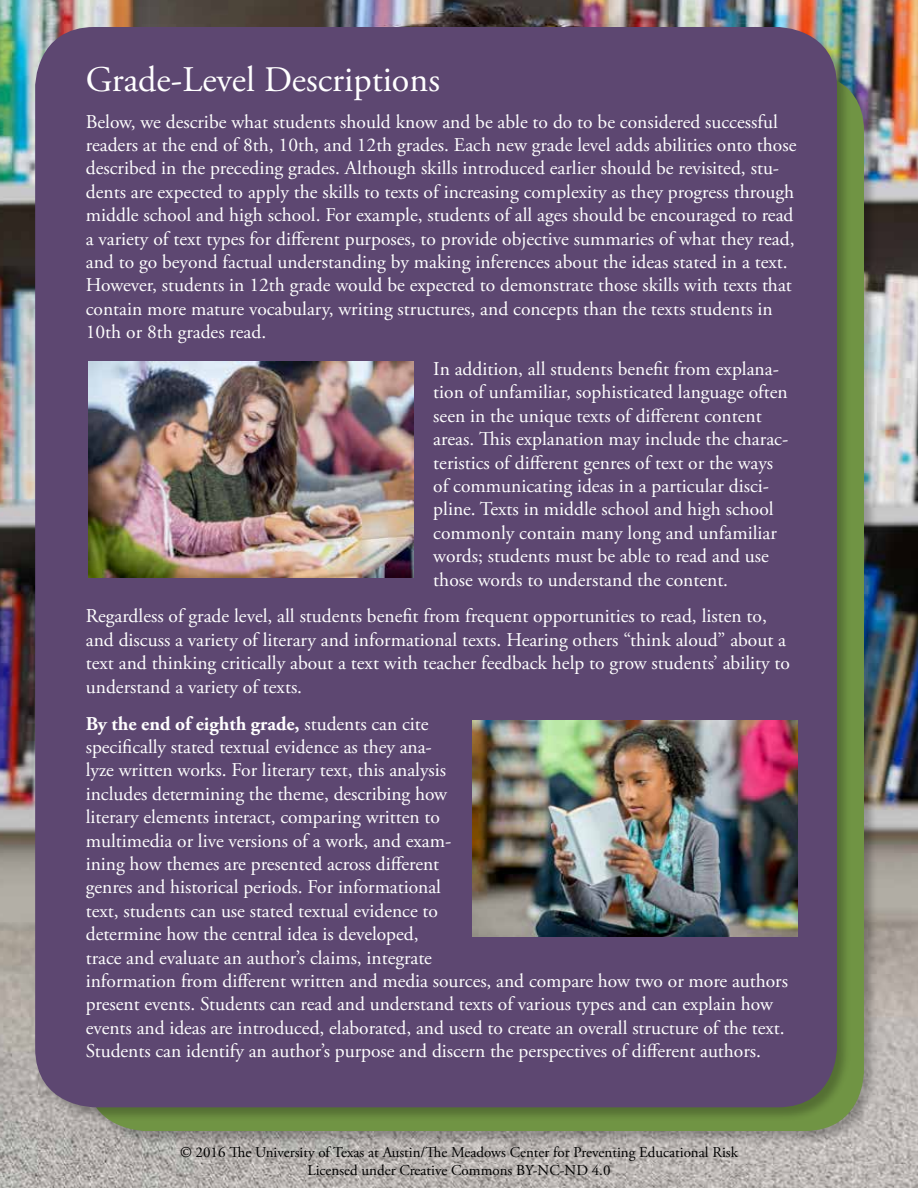
<style>
.page{position:relative;width:918px;height:1188px;background:#fff}
.page>*{position:absolute;margin:0;border:0;box-sizing:border-box;transform-origin:0 0}
.t1{font:36px "Adobe Garamond Pro";color:#fff}
.t2{font:19.5px/23.4px "Adobe Garamond Pro";color:#fff}
.t3{font:15px/18px "Adobe Garamond Pro";color:#000;text-align:center}
.s1{font-weight:700}
</style>
<div class="page">
<img style="left:0;top:0;width:918px;height:1188px">
<div style="left:85px;top:71px;width:794px;height:1074px;background:#000;opacity:.25"></div>
<div style="left:86px;top:72px;width:778px;height:1059px;background:#709444;border-radius:59px"></div>
<div style="left:34px;top:26px;width:818px;height:1096px;background:#000;opacity:.25"></div>
<div style="left:35px;top:27px;width:802px;height:1080px;background:#5d4771;border-radius:59px"></div>
<img style="left:473px;top:720px;width:324px;height:216px">
<img style="left:88px;top:362px;width:325px;height:216px">
<h1 class="t1" style="left:86px;top:65px;width:356px">Grade-Level Descriptions</h1>
<p class="t2" style="left:86px;top:111px;width:712px">Below, we describe what students should know and be able to do to be considered successful readers at the end of 8th, 10th, and 12th grades. Each new grade level adds abilities onto those described in the preceding grades. Although skills introduced earlier should be revisited, stu&shy;dents are expected to apply the skills to texts of increasing complexity as they progress through middle school and high school. For example, students of all ages should be encouraged to read a variety of text types for different purposes, to provide objective summaries of what they read, and to go beyond factual understanding by making inferences about the ideas stated in a text.<br>However, students in 12th grade would be expected to demonstrate those skills with texts that contain more mature vocabulary, writing structures, and concepts than the texts students in 10th or 8th grades read.</p>
<p class="t2" style="left:433px;top:359px;width:356px">In addition, all students benefit from explana&shy;tion of unfamiliar, sophisticated language often seen in the unique texts of different content areas. This explanation may include the charac&shy;teristics of different genres of text or the ways of communicating ideas in a particular disci&shy;pline. Texts in middle school and high school commonly contain many long and unfamiliar words; students must be able to read and use those words to understand the content.</p>
<p class="t2" style="left:86px;top:606px;width:706px">Regardless of grade level, all students benefit from frequent opportunities to read, listen to, and discuss a variety of literary and informational texts. Hearing others “think aloud” about a text and thinking critically about a text with teacher feedback help to grow students’ ability to understand a variety of texts.</p>
<p class="t2" style="left:86px;top:714px;width:704px"><span class="s1">By the end of eighth grade,</span> students can cite<br>specifically stated textual evidence as they ana-<br>lyze written works. For literary text, this analysis<br>includes determining the theme, describing how<br>literary elements interact, comparing written to<br>multimedia or live versions of a work, and exam-<br>ining how themes are presented across different<br>genres and historical periods. For informational<br>text, students can use stated textual evidence to<br>determine how the central idea is developed,<br>trace and evaluate an author’s claims, integrate<br>information from different written and media sources, and compare how two or more authors present events. Students can read and understand texts of various types and can explain how events and ideas are introduced, elaborated, and used to create an overall structure of the text.<br>Students can identify an author’s purpose and discern the perspectives of different authors.</p>
<p class="t3" style="left:180px;top:1145px;width:559px">© 2016 The University of Texas at Austin/The Meadows Center for Preventing Educational Risk<br>Licensed under Creative Commons BY-NC-ND 4.0</p>
</div>
